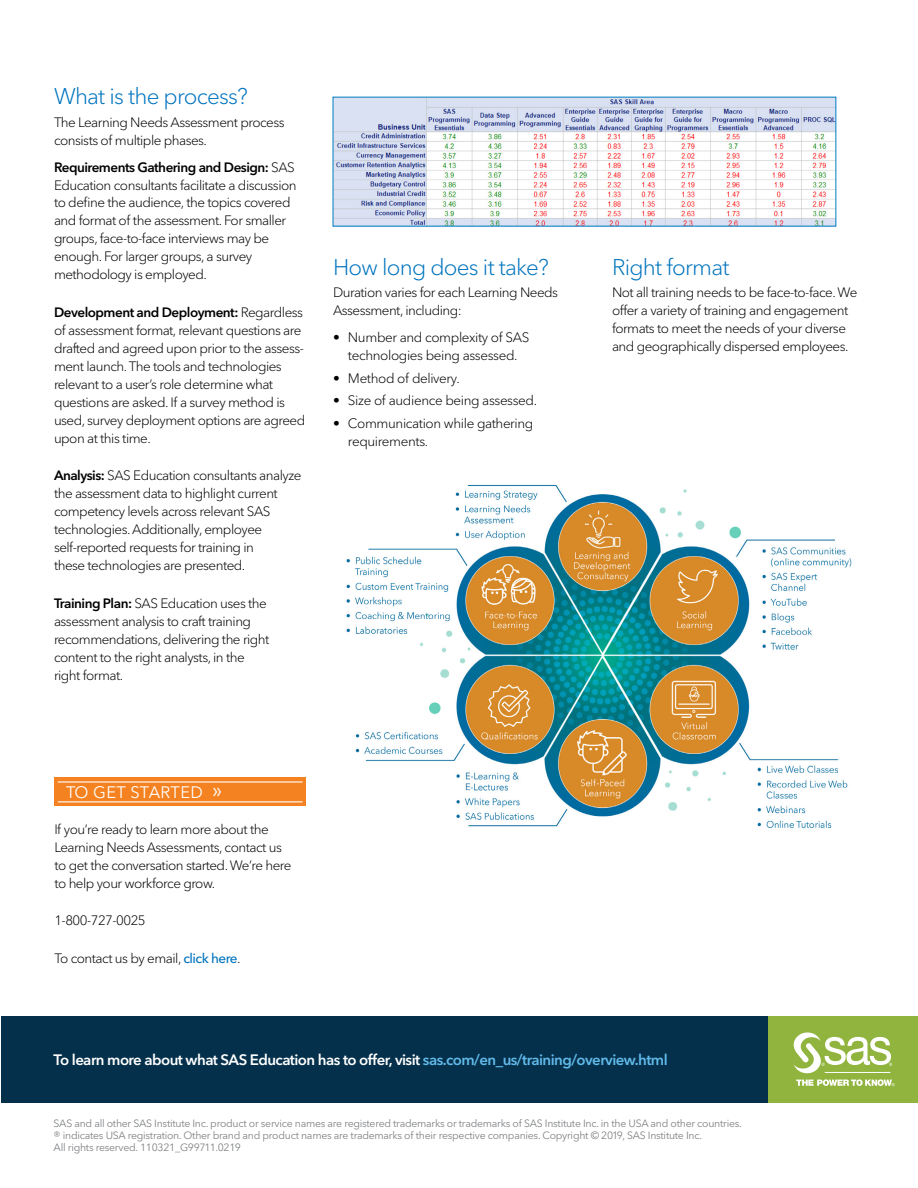
<style>
.page{position:relative;width:918px;height:1188px;background:#fff}
.page>*{position:absolute;margin:0;border:0;box-sizing:border-box;transform-origin:0 0}
.t1{font:300 22.5px "Avenir Next W1 G";letter-spacing:-.035em;color:#0074be}
.t2{font:16.5px "Avenir Next W1 G";letter-spacing:.02em;color:#fff}
.t3{font:600 15px "Avenir Next W1 G";letter-spacing:-.04em;color:#fff}
.t4{font:300 13.5px/18px "Avenir Next W1 G";letter-spacing:-.035em;color:#000}
.t5{font:10.5px/12px "Avenir Next W1 G";letter-spacing:-.025em;color:#808285}
.s1{font-weight:600}
.s2{font-size:21px}
.s3{font-weight:500;color:#0074be}
.s4{color:#62bae9}
.s5{font-size:12px}
</style>
<div class="page">
<div style="left:54px;top:777px;width:252px;height:29px;background:#f58220"></div>
<hr style="left:58px;top:801px;width:245px;height:1px;background:#fff">
<hr style="left:58px;top:781px;width:245px;height:2px;background:#fff">
<div style="left:1px;top:1016px;width:771px;height:87px;background:#04304b"></div>
<div style="left:768px;top:1016px;width:150px;height:87px;background:#90b43e"></div>
<svg style="left:793px;top:1032px;width:102px;height:54px"></svg>
<hr style="left:825px;top:1072px;width:65px;height:1px;background:#fff">
<img style="left:335px;top:99px;width:499px;height:125px">
<img style="left:346px;top:484px;width:506px;height:345px">
<h1 class="t1" style="left:54px;top:83px;width:196px">What is the process?</h1>
<p class="t4" style="left:54px;top:113px;width:232px">The Learning Needs Assessment process consists of multiple phases.</p>
<p class="t4" style="left:54px;top:158px;width:244px"><span class="s1">Requirements Gathering and Design:</span> SAS Education consultants facilitate a discussion to define the audience, the topics covered and format of the assessment. For smaller groups, face-to-face interviews may be enough. For larger groups, a survey methodology is employed.</p>
<p class="t4" style="left:54px;top:303px;width:253px"><span class="s1">Development and Deployment:</span> Regardless of assessment format, relevant questions are drafted and agreed upon prior to the assess&shy;ment launch. The tools and technologies relevant to a user’s role determine what questions are asked. If a survey method is used, survey deployment options are agreed upon at this time.</p>
<p class="t4" style="left:54px;top:467px;width:249px"><span class="s1">Analysis:</span> SAS Education consultants analyze the assessment data to highlight current competency levels across relevant SAS technologies. Additionally, employee self-reported requests for training in<br>these technologies are presented.</p>
<p class="t4" style="left:54px;top:594px;width:217px"><span class="s1">Training Plan:</span> SAS Education uses the assessment analysis to craft training recommendations, delivering the right content to the right analysts, in the right format.</p>
<h1 class="t1" style="left:333px;top:253px;width:218px">How long does it take?</h1>
<p class="t4" style="left:333px;top:283px;width:227px">Duration varies for each Learning Needs<br>Assessment, including:</p>
<p class="t4" style="left:333px;top:328px;width:198px;text-align:center">• Number and complexity of SAS technologies being assessed.</p>
<p class="t4" style="left:333px;top:369px;width:128px">• Method of delivery.</p>
<p class="t4" style="left:333px;top:391px;width:206px">• Size of audience being assessed.</p>
<p class="t4" style="left:348px;top:414px;width:187px;text-indent:-15px">• Communication while gathering requirements.</p>
<p class="t2" style="left:66px;top:782px;width:158px">TO GET STARTED <span class="s2">»</span></p>
<p class="t4" style="left:54px;top:820px;width:239px">If you’re ready to learn more about the Learning Needs Assessments, contact us to get the conversation started. We’re here to help your workforce grow.</p>
<p class="t4" style="left:54px;top:912px;width:93px">1-800-727-0025</p>
<p class="t4" style="left:54px;top:949px;width:188px">To contact us by email, <span class="s3">click here</span>.</p>
<h1 class="t1" style="left:612px;top:253px;width:119px">Right format</h1>
<p class="t4" style="left:612px;top:283px;width:247px">Not all training needs to be face-to-face. We offer a variety of training and engagement formats to meet the needs of your diverse and geographically dispersed employees.</p>
<p class="t3" style="left:54px;top:1051px;width:616px">To learn more about what SAS Education has to offer, visit <span class="s4">sas.com/en_us/training/overview.html</span></p>
<p class="t5" style="left:54px;top:1117px;width:690px">SAS and all other SAS Institute Inc. product or service names are registered trademarks or trademarks of SAS Institute Inc. in the USA and other countries. <span class="s5">®</span> indicates USA registration. Other brand and product names are trademarks of their respective companies. Copyright © 2019, SAS Institute Inc.<br>All rights reserved. 110321_G99711.0219</p>
</div>
